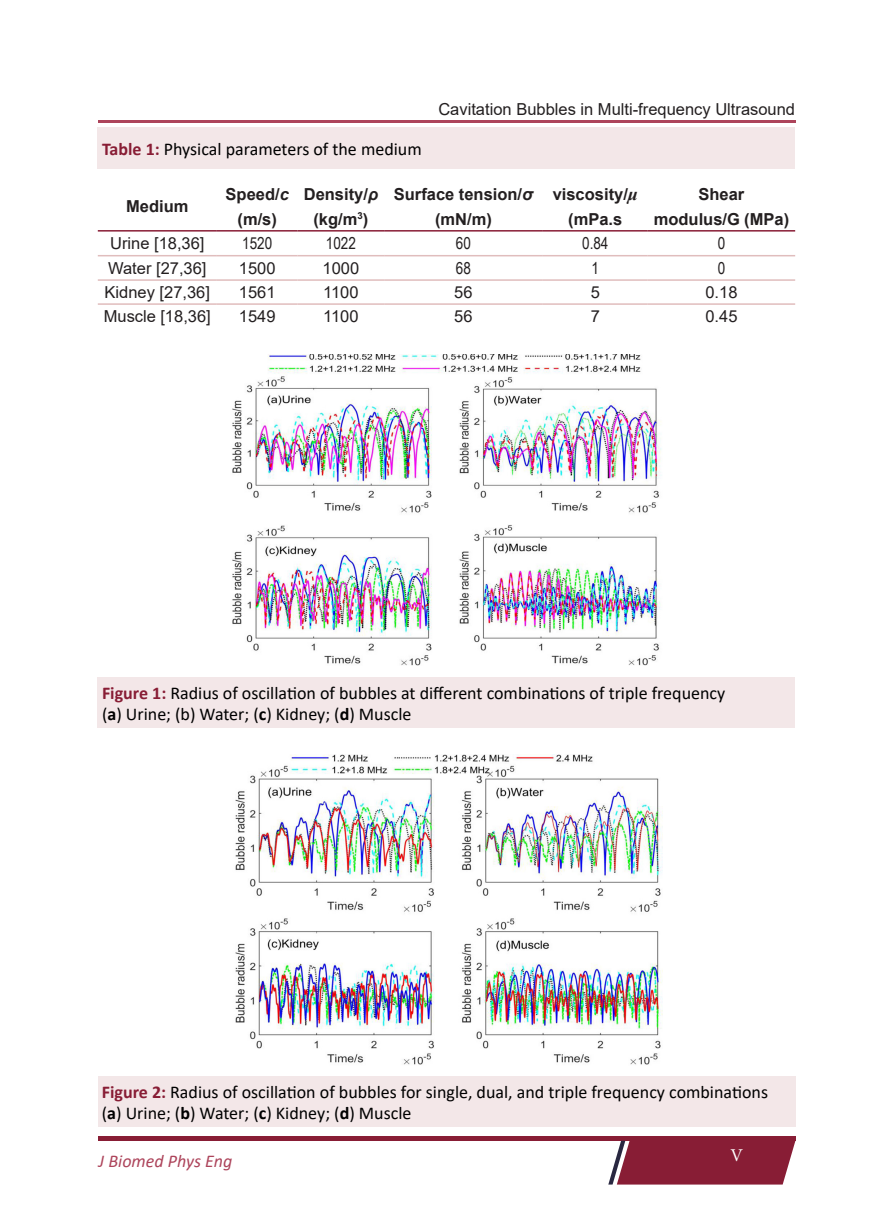
<style>
.page{position:relative;width:893px;height:1212px;background:#fff}
.page>*{position:absolute;margin:0;border:0;box-sizing:border-box;transform-origin:0 0}
.Figure{font:18px "Calibri";color:#000}
.t1{font:italic 18px "Calibri";color:#ad445b}
.t2{font:18px "Minion Pro";color:#fff}
.Running_Title{font:16.5px "Arial";color:#231f20}
.t3{font:700 16.5px/24.8px "Arial";color:#231f20;text-align:center}
.t4{font:16.5px "Arial Narrow";color:#231f20}
.s1{font-weight:700;color:#881d35}
.s2{font-style:italic}
.s3{font-family:"Times New Roman";font-style:italic;font-size:18px}
.s4{font-weight:700}
</style>
<div class="page">
<div style="left:98px;top:1136px;width:697px;height:5px;background:#881d35"></div>
<svg style="left:608px;top:1141px;width:187px;height:43px;background:#903147"></svg>
<hr style="left:98px;top:120px;width:698px;height:2px;background:#ad445b">
<hr style="left:98px;top:255px;width:119px;height:1px;background:#e0bdbd">
<hr style="left:217px;top:255px;width:81px;height:1px;background:#e0bdbd">
<hr style="left:298px;top:255px;width:86px;height:1px;background:#e0bdbd">
<hr style="left:384px;top:255px;width:159px;height:1px;background:#e0bdbd">
<hr style="left:543px;top:255px;width:105px;height:1px;background:#e0bdbd">
<hr style="left:648px;top:255px;width:147px;height:1px;background:#e0bdbd">
<hr style="left:98px;top:279px;width:119px;height:2px;background:#e0bdbd">
<hr style="left:217px;top:279px;width:81px;height:2px;background:#e0bdbd">
<hr style="left:298px;top:279px;width:86px;height:2px;background:#e0bdbd">
<hr style="left:384px;top:279px;width:159px;height:2px;background:#e0bdbd">
<hr style="left:543px;top:279px;width:105px;height:2px;background:#e0bdbd">
<hr style="left:648px;top:279px;width:147px;height:2px;background:#e0bdbd">
<hr style="left:98px;top:303px;width:119px;height:2px;background:#e0bdbd">
<hr style="left:217px;top:303px;width:81px;height:2px;background:#e0bdbd">
<hr style="left:298px;top:303px;width:86px;height:2px;background:#e0bdbd">
<hr style="left:384px;top:303px;width:159px;height:2px;background:#e0bdbd">
<hr style="left:543px;top:303px;width:105px;height:2px;background:#e0bdbd">
<hr style="left:648px;top:303px;width:147px;height:2px;background:#e0bdbd">
<hr style="left:98px;top:230px;width:119px;height:2px;background:#881d35">
<hr style="left:217px;top:230px;width:81px;height:2px;background:#881d35">
<hr style="left:298px;top:230px;width:86px;height:2px;background:#881d35">
<hr style="left:384px;top:230px;width:159px;height:2px;background:#881d35">
<hr style="left:543px;top:230px;width:105px;height:2px;background:#881d35">
<hr style="left:648px;top:230px;width:147px;height:2px;background:#881d35">
<div style="left:98px;top:127px;width:697px;height:42px;background:#f3e7e8"></div>
<img style="left:232px;top:354px;width:430px;height:312px">
<img style="left:235px;top:755px;width:427px;height:310px">
<div style="left:98px;top:1076px;width:697px;height:51px;background:#f3e7e8"></div>
<div style="left:98px;top:677px;width:697px;height:51px;background:#f3e7e8"></div>
<p class="Figure" style="left:102px;top:136px;width:321px"><span class="s1">Table 1:</span> Physical parameters of the medium</p>
<p class="Running_Title" style="left:438px;top:98px;width:358px">Cavitation Bubbles in Multi-frequency Ultrasound</p>
<p class="t3" style="left:126px;top:194px;width:64px">Medium</p>
<p class="t3" style="left:226px;top:182px;width:65px">Speed/<span class="s2">c </span>(m/s)</p>
<p class="t3" style="left:304px;top:182px;width:76px">Density/<span class="s2">ρ </span>(kg/m<sup>3</sup>)</p>
<p class="t3" style="left:394px;top:182px;width:141px">Surface tension/<span class="s2">σ </span>(mN/m)</p>
<p class="t3" style="left:553px;top:182px;width:87px">viscosity/<span class="s3">μ </span>(mPa.s</p>
<p class="t3" style="left:654px;top:182px;width:137px">Shear modulus/G (MPa)</p>
<p class="Running_Title" style="left:110px;top:232px;width:96px">Urine [18,36]</p>
<p class="t4" style="left:242px;top:231px;width:32px">1520</p>
<p class="t4" style="left:326px;top:231px;width:32px">1022</p>
<p class="t4" style="left:456px;top:231px;width:17px">60</p>
<p class="t4" style="left:582px;top:231px;width:28px">0.84</p>
<p class="t4" style="left:718px;top:231px;width:9px">0</p>
<p class="Running_Title" style="left:108px;top:257px;width:100px">Water [27,36]</p>
<p class="Running_Title" style="left:239px;top:257px;width:38px">1500</p>
<p class="Running_Title" style="left:323px;top:257px;width:38px">1000</p>
<p class="t4" style="left:456px;top:256px;width:17px">68</p>
<p class="t4" style="left:592px;top:256px;width:9px">1</p>
<p class="t4" style="left:718px;top:256px;width:9px">0</p>
<p class="Running_Title" style="left:105px;top:281px;width:107px">Kidney [27,36]</p>
<p class="Running_Title" style="left:239px;top:281px;width:38px">1561</p>
<p class="Running_Title" style="left:323px;top:281px;width:37px">1100</p>
<p class="Running_Title" style="left:454px;top:281px;width:20px">56</p>
<p class="Running_Title" style="left:591px;top:281px;width:11px">5</p>
<p class="Running_Title" style="left:705px;top:281px;width:34px">0.18</p>
<p class="Running_Title" style="left:104px;top:305px;width:109px">Muscle [18,36]</p>
<p class="Running_Title" style="left:239px;top:305px;width:38px">1549</p>
<p class="Running_Title" style="left:323px;top:305px;width:37px">1100</p>
<p class="Running_Title" style="left:454px;top:305px;width:20px">56</p>
<p class="Running_Title" style="left:591px;top:305px;width:11px">7</p>
<p class="Running_Title" style="left:705px;top:305px;width:34px">0.45</p>
<p class="Figure" style="left:102px;top:680px;width:625px"><span class="s1">Figure 1:</span> Radius of oscillation of bubbles at different combinations of triple frequency</p>
<p class="Figure" style="left:102px;top:702px;width:311px">(<span class="s4">a</span>) Urine; (b) Water; (<span class="s4">c</span>) Kidney; (<span class="s4">d</span>) Muscle</p>
<p class="Figure" style="left:102px;top:1079px;width:668px"><span class="s1">Figure 2:</span> Radius of oscillation of bubbles for single, dual, and triple frequency combinations</p>
<p class="Figure" style="left:102px;top:1100px;width:311px">(<span class="s4">a</span>) Urine; (<span class="s4">b</span>) Water; (<span class="s4">c</span>) Kidney; (<span class="s4">d</span>) Muscle</p>
<p class="t1" style="left:99px;top:1148px;width:135px">J Biomed Phys Eng</p>
<p class="t2" style="left:730px;top:1143px;width:14px">V</p>
</div>
